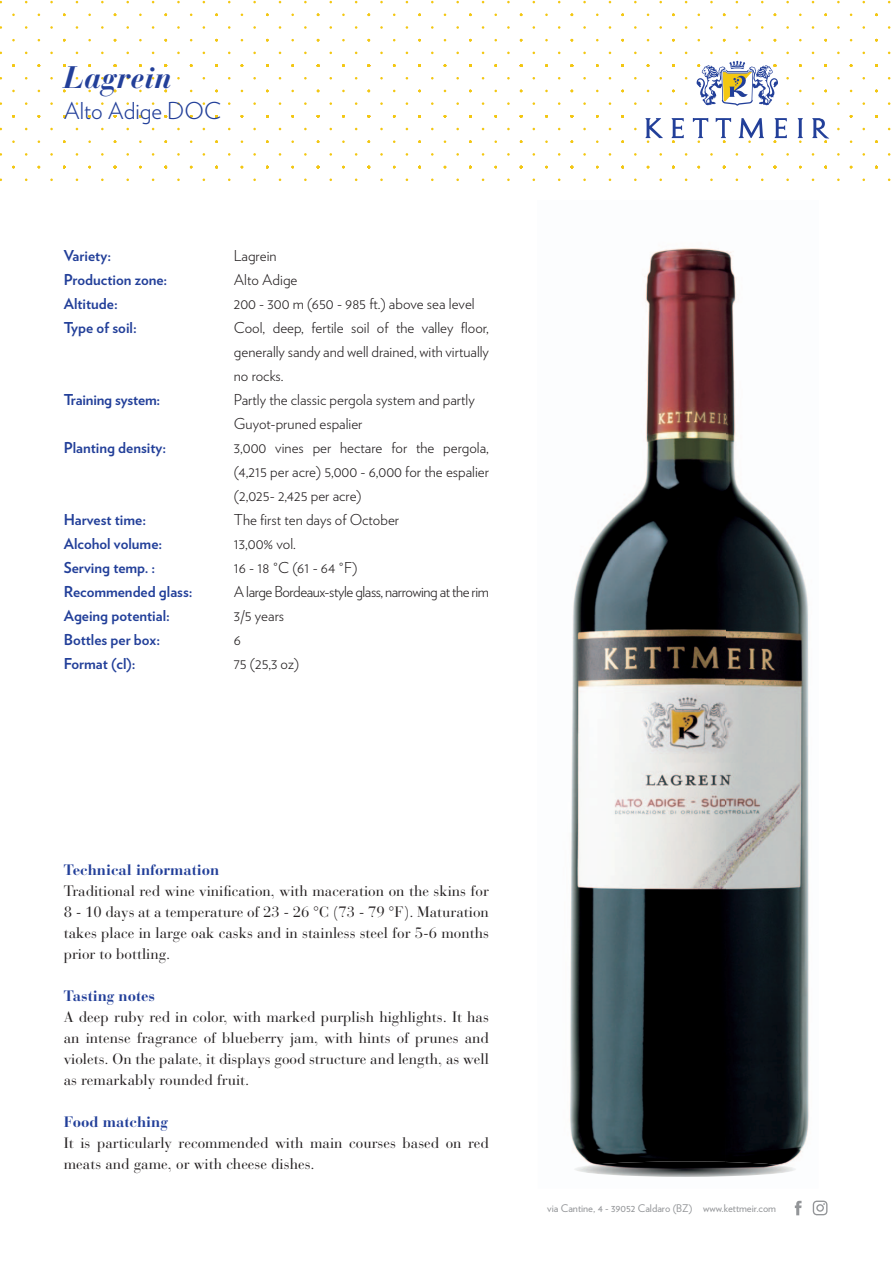
<style>
.page{position:relative;width:893px;height:1263px;background:#fff}
.page>*{position:absolute;margin:0;border:0;box-sizing:border-box;transform-origin:0 0}
.t1{font:italic 700 30.9px "Bauer Bodoni";color:#223f99}
.t2{font:300 23.25px "Verlag";color:#223f99}
.t3{font:15px/21px "Bauer Bodoni";color:#231f20;text-align:justify}
.t4{font:300 15px/24px "Verlag";color:#231f20}
.t5{font:700 15px/24px "Verlag";color:#223f99}
.t6{font:700 15px "Bauer Bodoni";color:#223f99}
.t7{font:10.5px "Verlag";color:#939598}
</style>
<div class="page">
<svg style="left:696px;top:52px;width:82px;height:54px"></svg>
<svg style="left:812px;top:118px;width:17px;height:25px"></svg>
<svg style="left:798px;top:118px;width:5px;height:25px"></svg>
<svg style="left:645px;top:118px;width:18px;height:25px"></svg>
<svg style="left:693px;top:118px;width:71px;height:25px"></svg>
<svg style="left:672px;top:118px;width:12px;height:25px"></svg>
<svg style="left:774px;top:118px;width:13px;height:25px"></svg>
<svg style="left:795px;top:1201px;width:7px;height:14px"></svg>
<svg style="left:813px;top:1200px;width:14px;height:15px"></svg>
<img style="left:569px;top:248px;width:240px;height:913px">
<img style="left:575px;top:1161px;width:221px;height:16px">
<h1 class="t1" style="left:64px;top:58px;width:110px">Lagrein</h1>
<h2 class="t2" style="left:64px;top:93px;width:159px">Alto Adige DOC</h2>
<p class="t5" style="left:64px;top:243px;width:105px">Variety:<br>Production zone:<br>Altitude:<br>Type of soil:</p>
<p class="t5" style="left:64px;top:387px;width:98px">Training system:</p>
<p class="t5" style="left:64px;top:435px;width:104px">Planting density:</p>
<p class="t5" style="left:64px;top:507px;width:130px">Harvest time:<br>Alcohol volume:<br>Serving temp. :<br>Recommended glass:<br>Ageing potential:<br>Bottles per box:<br>Format (cl):</p>
<p class="t4" style="left:234px;top:243px;width:257px">Lagrein<br>Alto Adige<br>200 - 300 m (650 - 985 ft.) above sea level<br>Cool, deep, fertile soil of the valley floor, generally sandy and well drained, with virtually no rocks.<br>Partly the classic pergola system and partly<br>Guyot-pruned espalier<br>3,000 vines per hectare for the pergola, (4,215 per acre) 5,000 - 6,000 for the espalier (2,025- 2,425 per acre)<br>The first ten days of October<br>13,00% vol.<br>16 - 18 °C (61 - 64 °F)<br>A large Bordeaux-style glass, narrowing at the rim<br>3/5 years<br>6<br>75 (25,3 oz)</p>
<p class="t6" style="left:64px;top:861px;width:157px">Technical information</p>
<p class="t3" style="left:64px;top:881px;width:427px">Traditional red wine vinification, with maceration on the skins for 8 - 10 days at a temperature of 23 - 26 °C (73 - 79 °F). Maturation takes place in large oak casks and in stainless steel for 5-6 months prior to bottling.</p>
<p class="t6" style="left:64px;top:987px;width:93px">Tasting notes</p>
<p class="t3" style="left:64px;top:1007px;width:427px">A deep ruby red in color, with marked purplish highlights. It has an intense fragrance of blueberry jam, with hints of prunes and violets. On the palate, it displays good structure and length, as well as remarkably rounded fruit.</p>
<p class="t6" style="left:64px;top:1113px;width:106px">Food matching</p>
<p class="t3" style="left:64px;top:1133px;width:427px">It is particularly recommended with main courses based on red meats and game, or with cheese dishes.</p>
<p class="t7" style="left:547px;top:1200px;width:230px">via Cantine, 4 - 39052 Caldaro (BZ) www.kettmeir.com</p>
</div>
